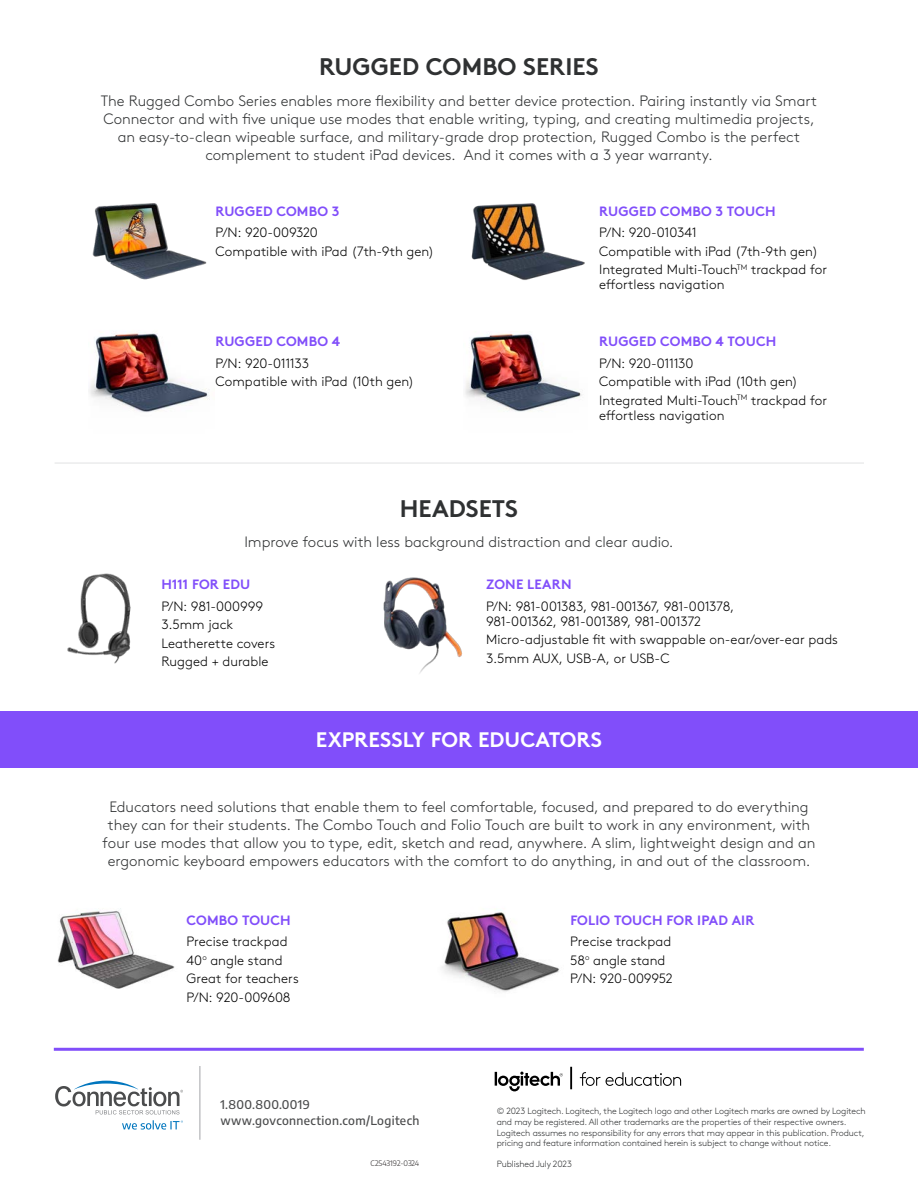
<style>
.page{position:relative;width:918px;height:1188px;background:#fff}
.page>*{position:absolute;margin:0;border:0;box-sizing:border-box;transform-origin:0 0}
.t1{font:700 24px "Brown Pro";color:#2f3132}
.t2{font:700 21px "Brown Pro";color:#fff}
.t3{font:300 15px/18px "Brown Pro";color:#2f3132;text-align:center}
.t4{font:300 13.5px/18.5px "Brown Pro";color:#000}
.t5{font:300 13.5px/21.8px "Brown Pro";letter-spacing:-.025em;color:#000}
.t6{font:700 13.5px/21.8px "Brown Pro";letter-spacing:.015em;color:#814efa}
.Cobrand_CTA{font:500 12px "Encode Sans";letter-spacing:.03em;color:#4b4c4d}
.t7{font:300 9px/10.8px "Brown Pro";letter-spacing:-.015em;color:#2f3132}
.Copyright{font:300 7.5px "Encode Sans";letter-spacing:-.005em;color:#231f20}
.s1{font-weight:700;color:#814efa}
.s2{font-weight:300;color:#000}
</style>
<div class="page">
<hr style="left:54px;top:1048px;width:810px;height:3px;background:#814efa">
<svg style="left:495px;top:1072px;width:68px;height:19px"></svg>
<svg style="left:580px;top:1072px;width:101px;height:14px"></svg>
<hr style="left:570px;top:1067px;width:2px;height:22px;background:#000">
<img style="left:67px;top:573px;width:64px;height:91px">
<img style="left:57px;top:908px;width:118px;height:81px">
<img style="left:442px;top:910px;width:118px;height:82px">
<img style="left:465px;top:334px;width:117px;height:78px">
<img style="left:89px;top:331px;width:120px;height:81px">
<img style="left:92px;top:203px;width:115px;height:77px">
<img style="left:471px;top:203px;width:114px;height:77px">
<div style="left:0;top:711px;width:918px;height:56px;background:#814efa"></div>
<hr style="left:55px;top:463px;width:809px;height:1px;background:#e1e2e3">
<img style="left:383px;top:577px;width:79px;height:97px">
<svg style="left:55px;top:1081px;width:128px;height:33px"></svg>
<svg style="left:122px;top:1120px;width:61px;height:10px"></svg>
<hr style="left:200px;top:1066px;width:1px;height:74px;background:#a3a4a8">
<p class="t1" style="left:319px;top:47px;width:281px">RUGGED COMBO SERIES</p>
<p class="t3" style="left:101px;top:91px;width:718px">The Rugged Combo Series enables more flexibility and better device protection. Pairing instantly via Smart Connector and with five unique use modes that enable writing, typing, and creating multimedia projects, an easy-to-clean wipeable surface, and military-grade drop protection, Rugged Combo is the perfect complement to student iPad devices. And it comes with a 3 year warranty.</p>
<p class="t5" style="left:215px;top:199px;width:126px"><span class="s1">RUGGED COMBO 3<br></span>P/N: 920-009320</p>
<p class="t4" style="left:215px;top:241px;width:220px">Compatible with iPad (7th-9th gen)</p>
<p class="t5" style="left:215px;top:330px;width:126px"><span class="s1">RUGGED COMBO 4<br></span>P/N: 920-011133</p>
<p class="t4" style="left:215px;top:372px;width:200px">Compatible with iPad (10th gen)</p>
<p class="t6" style="left:599px;top:199px;width:178px">RUGGED COMBO 3 TOUCH<br><span class="s2">P/N: 920-010341</span></p>
<p class="t4" style="left:599px;top:241px;width:230px">Compatible with iPad (7th-9th gen)<br>Integrated Multi-Touch<sup>TM</sup> trackpad for</p>
<p class="t4" style="left:599px;top:275px;width:127px">effortless navigation</p>
<p class="t6" style="left:599px;top:329px;width:179px">RUGGED COMBO 4 TOUCH<br><span class="s2">P/N: 920-011130</span></p>
<p class="t4" style="left:599px;top:372px;width:230px">Compatible with iPad (10th gen)<br>Integrated Multi-Touch<sup>TM</sup> trackpad for</p>
<p class="t4" style="left:599px;top:405px;width:127px">effortless navigation</p>
<p class="t1" style="left:400px;top:489px;width:120px">HEADSETS</p>
<p class="t3" style="left:244px;top:532px;width:431px">Improve focus with less background distraction and clear audio.</p>
<p class="t4" style="left:161px;top:573px;width:103px;line-height:21.8px"><span class="s1">H111 FOR EDU<br></span>P/N: 981-000999</p>
<p class="t4" style="left:161px;top:614px;width:115px">3.5mm jack<br>Leatherette covers<br>Rugged + durable</p>
<p class="t5" style="left:486px;top:573px;width:250px"><span class="s1">ZONE LEARN<br></span>P/N: 981-001383, 981-001367, 981-001378,</p>
<p class="t4" style="left:486px;top:611px;width:353px">981-001362, 981-001389, 981-001372<br>Micro-adjustable fit with swappable on-ear/over-ear pads<br>3.5mm AUX, USB-A, or USB-C</p>
<p class="t2" style="left:316px;top:723px;width:288px">EXPRESSLY FOR EDUCATORS</p>
<p class="t3" style="left:103px;top:797px;width:714px">Educators need solutions that enable them to feel comfortable, focused, and prepared to do everything they can for their students. The Combo Touch and Folio Touch are built to work in any environment, with four use modes that allow you to type, edit, sketch and read, anywhere. A slim, lightweight design and an ergonomic keyboard empowers educators with the comfort to do anything, in and out of the classroom.</p>
<p class="t4" style="left:187px;top:908px;width:106px;line-height:21.8px"><span class="s1">COMBO TOUCH<br></span>Precise trackpad</p>
<p class="t4" style="left:187px;top:950px;width:114px">40<sup>o</sup> angle stand<br>Great for teachers<br>P/N: 920-009608</p>
<p class="Cobrand_CTA" style="left:220px;top:1096px;width:91px">1.800.800.0019</p>
<p class="Cobrand_CTA" style="left:220px;top:1112px;width:201px">www.govconnection.com/Logitech</p>
<p class="Copyright" style="left:371px;top:1158px;width:50px">C2543192-0324</p>
<p class="t6" style="left:570px;top:907px;width:186px">FOLIO TOUCH FOR IPAD AIR<br><span class="s2">Precise trackpad</span></p>
<p class="t4" style="left:570px;top:950px;width:104px">58<sup>o</sup> angle stand<br>P/N: 920-009952</p>
<p class="t7" style="left:497px;top:1105px;width:371px">© 2023 Logitech. Logitech, the Logitech logo and other Logitech marks are owned by Logitech and may be registered. All other trademarks are the properties of their respective owners.<br>Logitech assumes no responsibility for any errors that may appear in this publication. Product, pricing and feature information contained herein is subject to change without notice.</p>
<p class="t7" style="left:497px;top:1158px;width:77px">Published July 2023</p>
</div>
